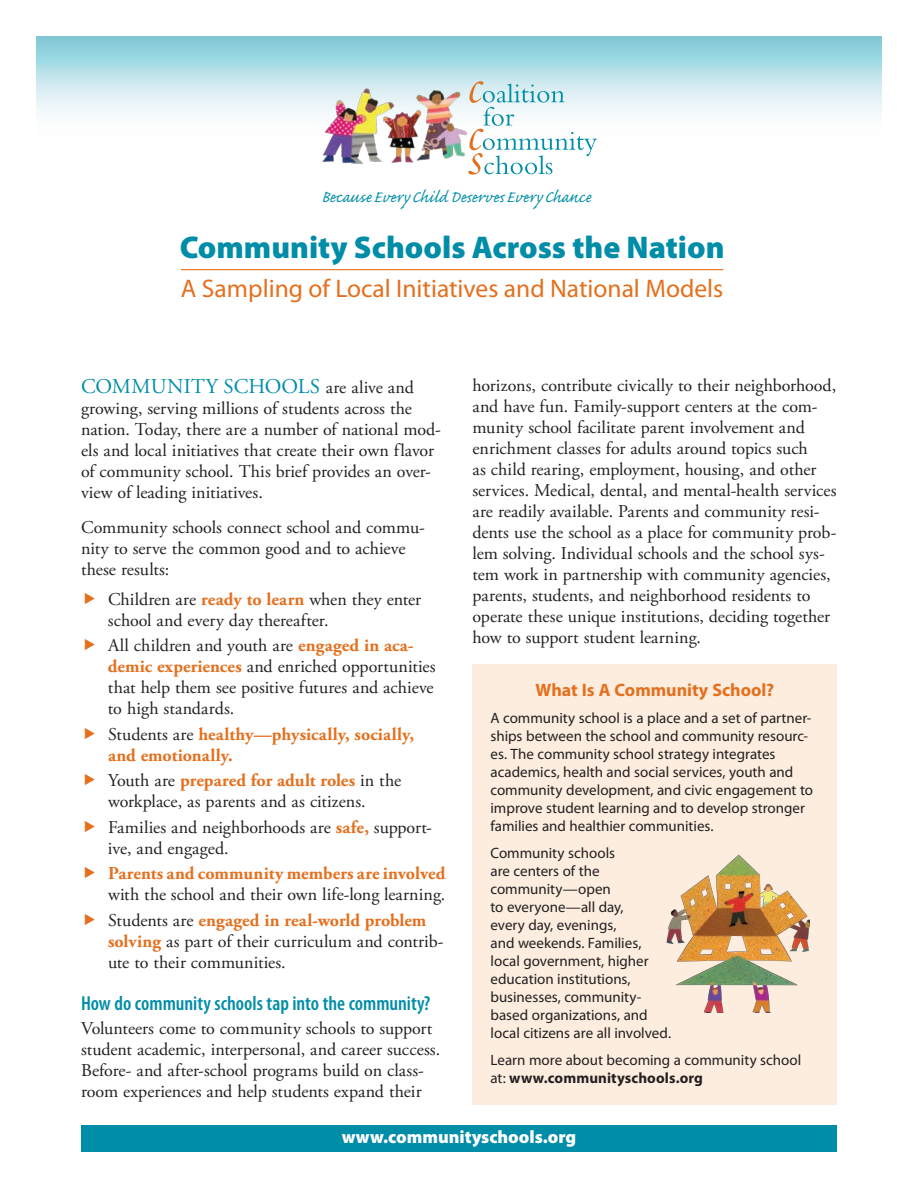
<style>
.page{position:relative;width:918px;height:1188px;background:#fff}
.page>*{position:absolute;margin:0;border:0;box-sizing:border-box;transform-origin:0 0}
.DOC_HEAD_1{font:900 31.5px "Myriad Pro";color:#008da8}
.DOC_HEAD_2{font:25.5px "Myriad Pro";color:#e4701e}
.Head_2{font:21px "Caflisch Script Pro";color:#008da8}
.Text{font:21px "Adobe Garamond Pro";letter-spacing:.005em;color:#008da8}
.HEAD_1{font:600 condensed 20.25px "Myriad Pro";color:#008da8}
.Text__last{font:18px/21px "Adobe Garamond Pro";color:#231f20}
.Bullet__Orange_space{font:18px/21px "Adobe Garamond Pro";color:#231f20}
.Text-2{font:18px/21px "Adobe Garamond Pro";color:#231f20}
.Bullet__Orange_space-2{font:700 18px/21px "Adobe Garamond Pro";letter-spacing:.005em;color:#e4701e}
.FOOTER_TEXT{font:900 18px "Myriad Pro";color:#fff}
.BOX_HEAD_1{font:700 18px "Myriad Pro";color:#e4701e}
.BOX_TEXT{font:15px/18px "Myriad Pro";color:#231f20}
.s1{font-size:18px;color:#231f20}
.s2{font-weight:700;color:#e4701e}
.s3{font-weight:400;color:#231f20}
.s4{font-weight:700}
</style>
<div class="page">
<div style="left:36px;top:36px;width:846px;height:108px;background:linear-gradient(to bottom,#86cdda,#fff)"></div>
<div style="left:81px;top:1125px;width:756px;height:27px;background:#008da8"></div>
<hr style="left:181px;top:269px;width:542px;height:1px;background:#e4701e">
<img style="left:321px;top:77px;width:145px;height:87px">
<svg style="left:468px;top:81px;width:129px;height:94px"></svg>
<div style="left:472px;top:664px;width:365px;height:442px;background:#fceddf"></div>
<img style="left:666px;top:854px;width:144px;height:159px">
<p class="Head_2" style="left:321px;top:186px;width:272px">Because Every Child Deserves Every Chance</p>
<p class="DOC_HEAD_1" style="left:180px;top:226px;width:546px">Community Schools Across the Nation</p>
<p class="DOC_HEAD_2" style="left:181px;top:273px;width:544px">A Sampling of Local Initiatives and National Models</p>
<p class="Text" style="left:81px;top:374px;width:334px">COMMUNITY SCHOOLS <span class="s1">are alive and</span></p>
<p class="Text-2" style="left:81px;top:399px;width:361px">growing, serving millions of students across the nation. Today, there are a number of national mod&shy;els and local initiatives that create their own flavor of community school. This brief provides an over&shy;view of leading initiatives.</p>
<p class="Text-2" style="left:81px;top:517px;width:345px">Community schools connect school and commu&shy;nity to serve the common good and to achieve these results:</p>
<p class="Bullet__Orange_space" style="left:108px;top:589px;width:315px">Children are <span class="s2">ready to learn</span> when they enter school and every day thereafter.</p>
<p class="Bullet__Orange_space" style="left:108px;top:636px;width:329px">All children and youth are <span class="s2">engaged in aca&shy;demic experiences</span> and enriched opportunities that help them see positive futures and achieve to high standards.</p>
<p class="Bullet__Orange_space-2" style="left:108px;top:724px;width:308px"><span class="s3">Students are</span> healthy—physically, socially, and emotionally.</p>
<p class="Bullet__Orange_space" style="left:108px;top:771px;width:295px">Youth are <span class="s2">prepared for adult roles</span> in the workplace, as parents and as citizens.</p>
<p class="Bullet__Orange_space" style="left:108px;top:817px;width:325px">Families and neighborhoods are <span class="s2">safe,</span> support&shy;ive, and engaged.</p>
<p class="Bullet__Orange_space" style="left:108px;top:864px;width:339px"><span class="s2">Parents and community members are involved </span>with the school and their own life-long learning.</p>
<p class="Bullet__Orange_space" style="left:108px;top:910px;width:337px">Students are <span class="s2">engaged in real-world problem solving</span> as part of their curriculum and contrib&shy;ute to their communities.</p>
<p class="HEAD_1" style="left:81px;top:991px;width:351px">How do community schools tap into the community?</p>
<p class="Text__last" style="left:81px;top:1019px;width:361px">Volunteers come to community schools to support student academic, interpersonal, and career success.<br>Before- and after-school programs build on class&shy;room experiences and help students expand their</p>
<p class="Text__last" style="left:472px;top:375px;width:366px">horizons, contribute civically to their neighborhood, and have fun. Family-support centers at the com&shy;munity school facilitate parent involvement and enrichment classes for adults around topics such<br>as child rearing, employment, housing, and other services. Medical, dental, and mental-health services are readily available. Parents and community resi&shy;dents use the school as a place for community prob&shy;lem solving. Individual schools and the school sys&shy;tem work in partnership with community agencies, parents, students, and neighborhood residents to operate these unique institutions, deciding together how to support student learning.</p>
<p class="BOX_HEAD_1" style="left:535px;top:678px;width:240px">What Is A Community School?</p>
<p class="BOX_TEXT" style="left:490px;top:709px;width:324px">A community school is a place and a set of partner&shy;ships between the school and community resourc&shy;es. The community school strategy integrates academics, health and social services, youth and community development, and civic engagement to improve student learning and to develop stronger families and healthier communities.</p>
<p class="BOX_TEXT" style="left:490px;top:844px;width:182px">Community schools<br>are centers of the community—open<br>to everyone—all day,<br>every day, evenings,<br>and weekends. Families, local government, higher education institutions, businesses, community&shy;based organizations, and local citizens are all involved.</p>
<p class="BOX_TEXT" style="left:490px;top:1051px;width:312px">Learn more about becoming a community school at: <span class="s4">www.communityschools.org</span></p>
<p class="FOOTER_TEXT" style="left:342px;top:1125px;width:236px">www.communityschools.org</p>
</div>
